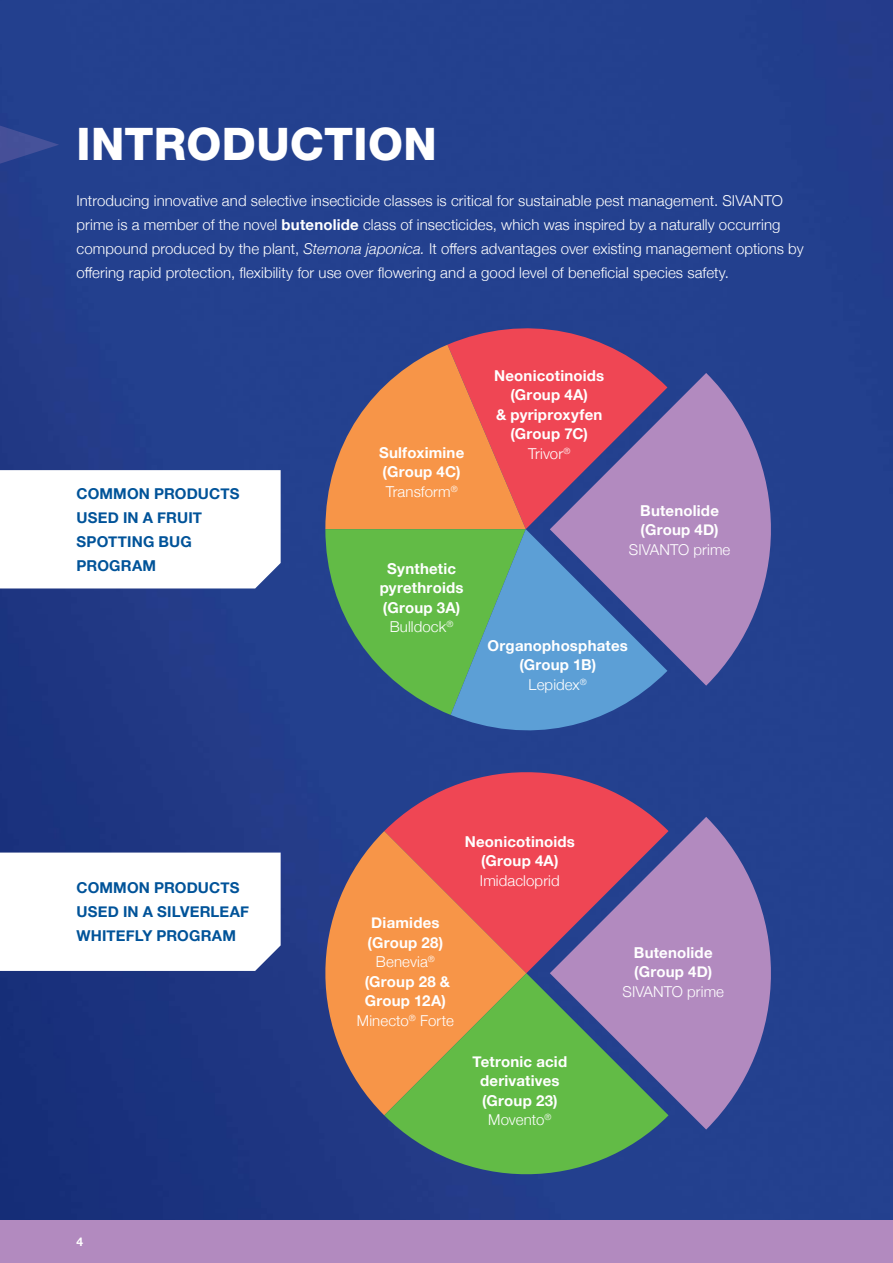
<style>
.page{position:relative;width:893px;height:1263px;background:#fff}
.page>*{position:absolute;margin:0;border:0;box-sizing:border-box;transform-origin:0 0}
.t1{font:800 45px "Helvetica Neue LT Std";letter-spacing:.005em;color:#fff}
.t2{font:300 15px/24px "Helvetica Neue";letter-spacing:.005em;color:#fff}
.t3{font:700 15px/19.5px "Helvetica Neue";letter-spacing:.015em;color:#fff;text-align:center}
.t4{font:700 15px/24px "Helvetica Neue";letter-spacing:.01em;color:#005399}
.t5{font:700 12px "Helvetica Neue";color:#fff}
.t6{font:300 8.7px "Helvetica Neue";color:#fff}
.s1{font-weight:700}
.s2{font-style:italic}
.s3{font-weight:300}
</style>
<div class="page">
<img style="left:0;top:0;width:893px;height:1221px">
<svg style="left:384px;top:752px;width:284px;height:221px;background:#92436e"></svg>
<svg style="left:306px;top:831px;width:220px;height:284px;background:#bc6b5b"></svg>
<svg style="left:384px;top:973px;width:284px;height:221px;background:#729357"></svg>
<svg style="left:550px;top:817px;width:242px;height:312px;background:#8a7498"></svg>
<div style="left:0;top:1221px;width:893px;height:42px;background:#b28abf"></div>
<svg style="left:0;top:852px;width:281px;height:119px"></svg>
<svg style="left:0;top:90px;width:59px;height:109px;background:#28428f"></svg>
<svg style="left:0;top:470px;width:281px;height:118px"></svg>
<svg style="left:447px;top:312px;width:220px;height:217px;background:#93436e"></svg>
<svg style="left:325px;top:345px;width:201px;height:370px;background:#9e8458"></svg>
<svg style="left:451px;top:529px;width:216px;height:217px;background:#508fa2"></svg>
<svg style="left:550px;top:373px;width:242px;height:313px;background:#8970a8"></svg>
<h1 class="t1" style="left:77px;top:117px;width:362px">INTRODUCTION</h1>
<p class="t2" style="left:77px;top:188px;width:729px">Introducing innovative and selective insecticide classes is critical for sustainable pest management. SIVANTO prime is a member of the novel <span class="s1">butenolide</span> class of insecticides, which was inspired by a naturally occurring compound produced by the plant, <span class="s2">Stemona japonica.</span> It offers advantages over existing management options by offering rapid protection, flexibility for use over flowering and a good level of beneficial species safety.</p>
<p class="t4" style="left:77px;top:482px;width:164px">COMMON PRODUCTS<br>USED IN A FRUIT<br>SPOTTING BUG<br>PROGRAM</p>
<p class="t4" style="left:77px;top:876px;width:174px">COMMON PRODUCTS<br>USED IN A SILVERLEAF<br>WHITEFLY PROGRAM</p>
<p class="t5" style="left:77px;top:1232px;width:8px">4</p>
<p class="t3" style="left:494px;top:366px;width:112px">Neonicotinoids (Group 4A)<br>&amp; pyriproxyfen (Group 7C)</p>
<p class="t2" style="left:528px;top:440px;width:37px">Trivor</p>
<p class="t3" style="left:379px;top:443px;width:87px">Sulfoximine</p>
<p class="t6" style="left:563px;top:444px;width:8px">®</p>
<p class="t3" style="left:383px;top:463px;width:80px;text-align:left">(Group 4C)<br><span class="s3">Transform</span><sup>®</sup></p>
<p class="t3" style="left:380px;top:559px;width:85px">Synthetic pyrethroids (Group 3A)<br><span class="s3">Bulldock</span><sup>®</sup></p>
<p class="t3" style="left:640px;top:501px;width:80px;text-align:left">Butenolide (Group 4D)</p>
<p class="t2" style="left:629px;top:536px;width:103px">SIVANTO prime</p>
<p class="t3" style="left:488px;top:636px;width:142px">Organophosphates (Group 1B)<br><span class="s3">Lepidex</span><sup>®</sup></p>
<p class="t3" style="left:357px;top:913px;width:98px">Diamides (Group 28)<br><span class="s3">Benevia</span><sup>® </sup>(Group 28 &amp;<br>Group 12A)<br><span class="s3">Minecto</span><sup>®</sup> <span class="s3">Forte</span></p>
<p class="t3" style="left:465px;top:832px;width:112px">Neonicotinoids (Group 4A)</p>
<p class="t2" style="left:480px;top:867px;width:81px">Imidacloprid</p>
<p class="t3" style="left:473px;top:1052px;width:96px">Tetronic acid derivatives (Group 23)<br><span class="s3">Movento</span><sup>®</sup></p>
<p class="t3" style="left:634px;top:943px;width:80px;text-align:left">Butenolide (Group 4D)</p>
<p class="t2" style="left:622px;top:978px;width:103px">SIVANTO prime</p>
</div>
